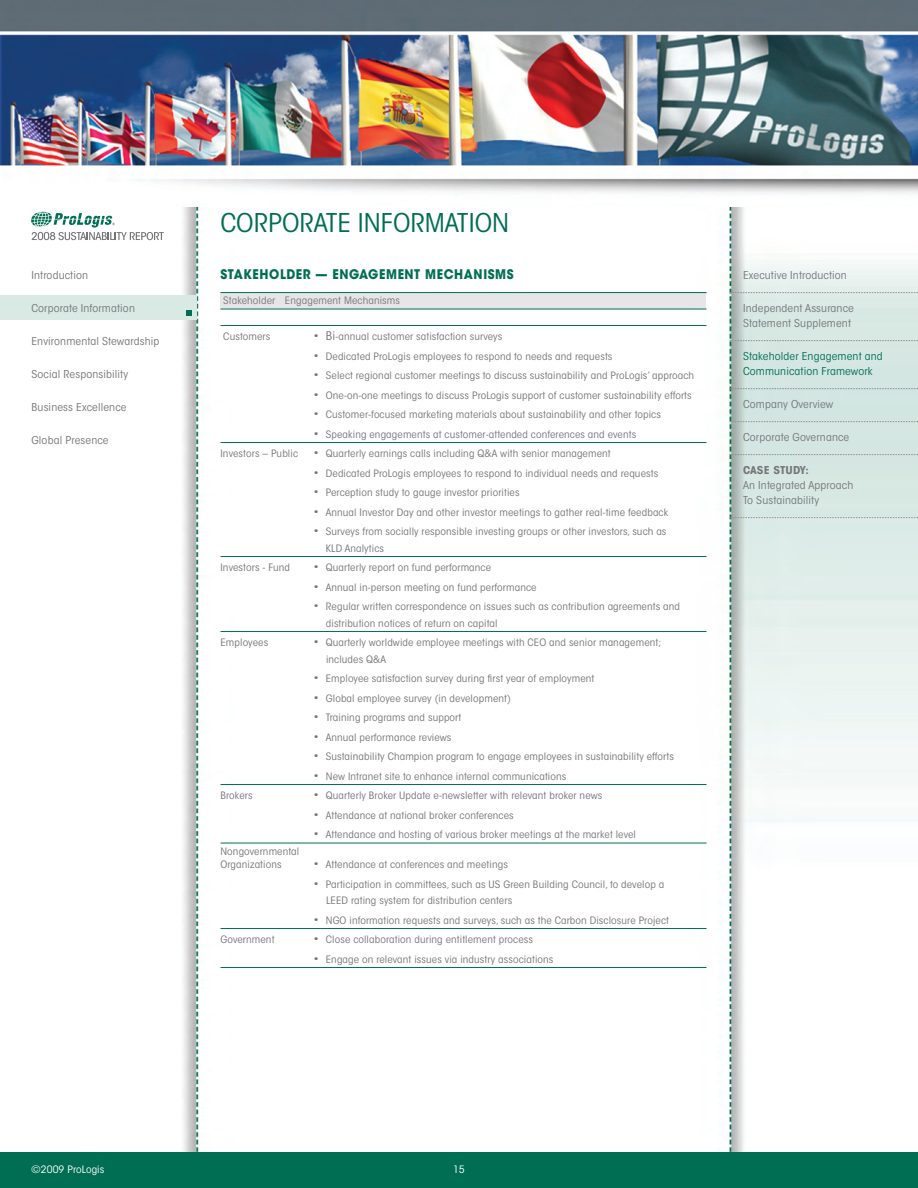
<style>
.page{position:relative;width:918px;height:1188px;background:#fff}
.page>*{position:absolute;margin:0;border:0;box-sizing:border-box;transform-origin:0 0}
.t1{font:condensed 25.65px "ITC Avant Garde Std";color:#006e53;scale:1.11 1}
.t2{font:700 13.2px "ITC Avant Garde Std";letter-spacing:.05em;color:#006e53;scale:.91 1}
.t3{font:condensed 10.8px/15px "ITC Avant Garde Std";letter-spacing:.01em;color:#76767a;scale:1.11 1}
.t4{font:condensed 10.8px/15px "ITC Avant Garde Std";letter-spacing:.01em;color:#006e53;scale:1.11 1}
.t5{font:700 condensed 10.8px "ITC Avant Garde Std";letter-spacing:.01em;color:#76767a;scale:1.11 1}
.t6{font:condensed 10.2px/16.5px "ITC Avant Garde Std";letter-spacing:.01em;color:#76767a;scale:1.11 1}
.t7{font:condensed 10.2px "ITC Avant Garde Std";letter-spacing:.01em;color:#fff;scale:1.11 1}
.s1{font-size:11.85px}
</style>
<div class="page">
<img style="left:0;top:0;width:918px;height:1152px">
<div style="left:0;top:1152px;width:918px;height:36px;background:#006e53"></div>
<svg style="left:31px;top:212px;width:133px;height:28px"></svg>
<svg style="left:730px;top:292px;width:188px;height:1px"></svg>
<svg style="left:730px;top:340px;width:188px;height:1px"></svg>
<svg style="left:730px;top:388px;width:188px;height:1px"></svg>
<svg style="left:730px;top:421px;width:188px;height:1px"></svg>
<svg style="left:730px;top:454px;width:188px;height:1px"></svg>
<svg style="left:730px;top:517px;width:188px;height:1px"></svg>
<div style="left:0;top:296px;width:196px;height:24px;background:#d9eae5"></div>
<svg style="left:186px;top:310px;width:6px;height:6px"></svg>
<div style="left:220px;top:211px;width:486px;height:36px;background:#fff"></div>
<div style="left:220px;top:293px;width:486px;height:16px;background:#e6e6e8"></div>
<hr style="left:220px;top:309px;width:486px;height:1px;background:#006e53">
<hr style="left:220px;top:325px;width:486px;height:1px;background:#006e53">
<hr style="left:220px;top:442px;width:486px;height:1px;background:#006e53">
<hr style="left:220px;top:556px;width:486px;height:1px;background:#006e53">
<hr style="left:220px;top:631px;width:486px;height:1px;background:#006e53">
<hr style="left:220px;top:784px;width:486px;height:1px;background:#006e53">
<hr style="left:220px;top:843px;width:486px;height:1px;background:#006e53">
<hr style="left:220px;top:928px;width:486px;height:1px;background:#006e53">
<hr style="left:220px;top:967px;width:486px;height:1px;background:#006e53">
<hr style="left:220px;top:292px;width:487px;height:1px;background:#006e53">
<p class="t3" style="left:32px;top:268px;width:52px">Introduction</p>
<p class="t3" style="left:32px;top:301px;width:95px">Corporate Information</p>
<p class="t3" style="left:32px;top:334px;width:117px">Environmental Stewardship</p>
<p class="t3" style="left:32px;top:367px;width:89px">Social Responsibility</p>
<p class="t3" style="left:32px;top:400px;width:87px">Business Excellence</p>
<p class="t3" style="left:32px;top:433px;width:71px">Global Presence</p>
<h1 class="t1" style="left:220px;top:207px;width:262px">CORPORATE INFORMATION</h1>
<p class="t2" style="left:220px;top:265px;width:324px">STAKEHOLDER — ENGAGEMENT MECHANISMS</p>
<p class="t6" style="left:223px;top:292px;width:161px">Stakeholder Engagement Mechanisms</p>
<p class="t6" style="left:223px;top:328px;width:44px">Customers</p>
<p class="t6" style="left:314px;top:328px;width:172px"><span class="s1">• Bi</span>-annual customer satisfaction surveys</p>
<p class="t6" style="left:314px;top:348px;width:271px"><span class="s1">•</span> Dedicated ProLogis employees to respond to needs and requests</p>
<p class="t6" style="left:314px;top:367px;width:344px"><span class="s1">•</span> Select regional customer meetings to discuss sustainability and ProLogis’ approach</p>
<p class="t6" style="left:314px;top:387px;width:342px"><span class="s1">•</span> One-on-one meetings to discuss ProLogis support of customer sustainability efforts</p>
<p class="t6" style="left:314px;top:406px;width:314px"><span class="s1">•</span> Customer-focused marketing materials about sustainability and other topics</p>
<p class="t6" style="left:314px;top:426px;width:292px"><span class="s1">•</span> Speaking engagements at customer-attended conferences and events</p>
<p class="t6" style="left:221px;top:445px;width:71px">Investors – Public</p>
<p class="t6" style="left:314px;top:445px;width:269px"><span class="s1">•</span> Quarterly earnings calls including Q&amp;A with senior management</p>
<p class="t6" style="left:314px;top:465px;width:312px"><span class="s1">•</span> Dedicated ProLogis employees to respond to individual needs and requests</p>
<p class="t6" style="left:314px;top:484px;width:187px"><span class="s1">•</span> Perception study to gauge investor priorities</p>
<p class="t6" style="left:314px;top:504px;width:321px"><span class="s1">•</span> Annual Investor Day and other investor meetings to gather real-time feedback</p>
<p class="t6" style="left:326px;top:523px;width:308px;text-indent:-12px"><span class="s1">•</span> Surveys from socially responsible investing groups or other investors, such as<br>KLD Analytics</p>
<p class="t6" style="left:221px;top:559px;width:64px">Investors - Fund</p>
<p class="t6" style="left:314px;top:559px;width:162px"><span class="s1">•</span> Quarterly report on fund performance</p>
<p class="t6" style="left:314px;top:579px;width:203px"><span class="s1">•</span> Annual in-person meeting on fund performance</p>
<p class="t6" style="left:326px;top:598px;width:321px;text-indent:-12px"><span class="s1">•</span> Regular written correspondence on issues such as contribution agreements and distribution notices of return on capital</p>
<p class="t6" style="left:221px;top:634px;width:45px">Employees</p>
<p class="t6" style="left:326px;top:634px;width:304px;text-indent:-13px"><span class="s1">•</span> Quarterly worldwide employee meetings with CEO and senior management; includes Q&amp;A</p>
<p class="t6" style="left:314px;top:670px;width:255px"><span class="s1">•</span> Employee satisfaction survey during first year of employment</p>
<p class="t6" style="left:314px;top:690px;width:179px"><span class="s1">•</span> Global employee survey (in development)</p>
<p class="t6" style="left:314px;top:709px;width:135px"><span class="s1">•</span> Training programs and support</p>
<p class="t6" style="left:314px;top:729px;width:126px"><span class="s1">•</span> Annual performance reviews</p>
<p class="t6" style="left:314px;top:748px;width:326px"><span class="s1">•</span> Sustainability Champion program to engage employees in sustainability efforts</p>
<p class="t6" style="left:314px;top:768px;width:229px"><span class="s1">•</span> New Intranet site to enhance internal communications</p>
<p class="t6" style="left:221px;top:787px;width:30px">Brokers</p>
<p class="t6" style="left:314px;top:787px;width:262px"><span class="s1">•</span> Quarterly Broker Update e-newsletter with relevant broker news</p>
<p class="t6" style="left:314px;top:807px;width:182px"><span class="s1">•</span> Attendance at national broker conferences</p>
<p class="t6" style="left:314px;top:826px;width:292px"><span class="s1">•</span> Attendance and hosting of various broker meetings at the market level</p>
<p class="t6" style="left:221px;top:844px;width:73px;line-height:13.5px">Nongovernmental<br>Organizations</p>
<p class="t6" style="left:314px;top:856px;width:177px"><span class="s1">•</span> Attendance at conferences and meetings</p>
<p class="t6" style="left:326px;top:876px;width:306px;text-indent:-13px"><span class="s1">•</span> Participation in committees, such as US Green Building Council, to develop a<br>LEED rating system for distribution centers</p>
<p class="t6" style="left:314px;top:912px;width:322px"><span class="s1">•</span> NGO information requests and surveys, such as the Carbon Disclosure Project</p>
<p class="t6" style="left:221px;top:931px;width:50px">Government</p>
<p class="t6" style="left:314px;top:931px;width:199px"><span class="s1">•</span> Close collaboration during entitlement process</p>
<p class="t6" style="left:314px;top:951px;width:218px"><span class="s1">•</span> Engage on relevant issues via industry associations</p>
<p class="t3" style="left:743px;top:268px;width:95px">Executive Introduction</p>
<p class="t3" style="left:743px;top:301px;width:101px">Independent Assurance<br>Statement Supplement</p>
<p class="t4" style="left:743px;top:349px;width:127px">Stakeholder Engagement and<br>Communication Framework</p>
<p class="t3" style="left:743px;top:397px;width:83px">Company Overview</p>
<p class="t3" style="left:743px;top:430px;width:97px">Corporate Governance</p>
<p class="t5" style="left:743px;top:463px;width:61px">CASE STUDY:</p>
<p class="t3" style="left:743px;top:478px;width:101px">An Integrated Approach<br>To Sustainability</p>
<p class="t7" style="left:32px;top:1163px;width:67px">©2009 ProLogis</p>
<p class="t7" style="left:453px;top:1163px;width:12px">15</p>
</div>
